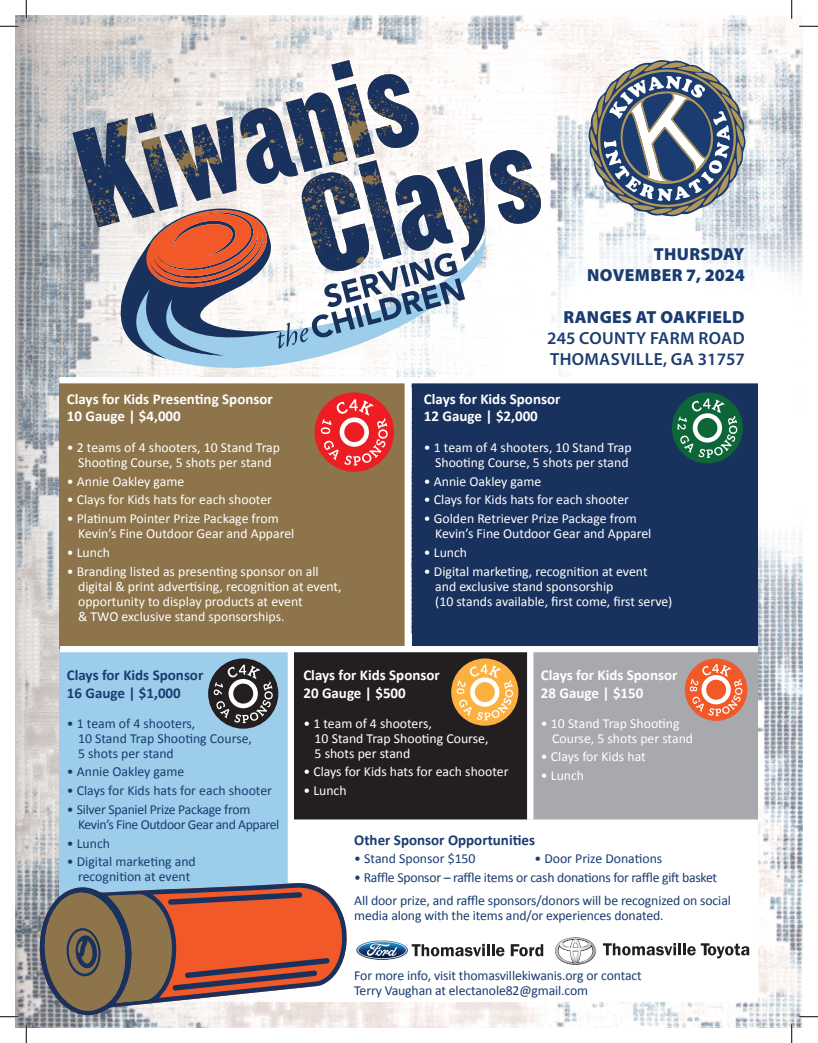
<style>
.page{position:relative;width:818px;height:1043px;background:#fff}
.page>*{position:absolute;margin:0;border:0;box-sizing:border-box;transform-origin:0 0}
.t1{font:900 17.5px "Myriad Pro";letter-spacing:.02em;color:#1a3c71}
.t2{font:600 17.5px "Myriad Pro";letter-spacing:.02em;color:#1a3c71}
.t3{font:700 15px "Calibri";color:#fff}
.t4{font:700 15px "Calibri";color:#1a3c71}
.t5{font:13.75px "Calibri";color:#fff}
.t6{font:13.75px/15px "Calibri";letter-spacing:-.01em;color:#1a3c71}
.t7{font:13.75px "Calibri";letter-spacing:-.03em;color:#1a3c71}
</style>
<div class="page">
<img style="left:15px;top:15px;width:787px;height:1013px">
<div style="left:290px;top:819px;width:468px;height:182px;background:#fff"></div>
<div style="left:290px;top:649px;width:237px;height:173px;background:#231f20"></div>
<div style="left:527px;top:649px;width:231px;height:173px;background:#a8a9ad"></div>
<div style="left:412px;top:381px;width:345px;height:268px;background:#19315d"></div>
<div style="left:59px;top:381px;width:345px;height:268px;background:#8d744a"></div>
<div style="left:59px;top:649px;width:231px;height:261px;background:#9cceeb"></div>
<div style="left:404px;top:381px;width:7px;height:268px;background:#fff"></div>
<div style="left:527px;top:649px;width:6px;height:170px;background:#fff"></div>
<div style="left:288px;top:649px;width:6px;height:352px;background:#fff"></div>
<div style="left:60px;top:646px;width:698px;height:6px;background:#fff"></div>
<div style="left:59px;top:377px;width:699px;height:6px;background:#fff"></div>
<div style="left:292px;top:819px;width:466px;height:6px;background:#fff"></div>
<svg style="left:587px;top:59px;width:159px;height:158px"></svg>
<svg style="left:40px;top:883px;width:307px;height:132px"></svg>
<svg style="left:44px;top:891px;width:285px;height:121px;background:#a76a53"></svg>
<svg style="left:91px;top:359px;width:394px;height:31px"></svg>
<svg style="left:72px;top:60px;width:470px;height:299px"></svg>
<div style="left:685px;top:658px;width:62px;height:63px;background:#f15929;border-radius:50%"></div>
<svg style="left:689px;top:664px;width:53px;height:52px"></svg>
<div style="left:451px;top:658px;width:67px;height:67px;background:#fbb03f;border-radius:50%"></div>
<svg style="left:456px;top:664px;width:57px;height:56px"></svg>
<div style="left:208px;top:658px;width:70px;height:70px;background:#231f20;border-radius:50%"></div>
<svg style="left:214px;top:664px;width:59px;height:59px"></svg>
<div style="left:671px;top:392px;width:71px;height:71px;background:#0c6638;border-radius:50%"></div>
<svg style="left:677px;top:398px;width:60px;height:60px"></svg>
<div style="left:314px;top:392px;width:80px;height:80px;background:#ee1d23;border-radius:50%"></div>
<svg style="left:321px;top:399px;width:66px;height:66px"></svg>
<svg style="left:411px;top:943px;width:93px;height:13px"></svg>
<svg style="left:510px;top:944px;width:33px;height:12px"></svg>
<img style="left:356px;top:940px;width:52px;height:20px">
<svg style="left:603px;top:943px;width:146px;height:15px"></svg>
<img style="left:555px;top:937px;width:41px;height:27px">
<svg style="left:0;top:25px;width:19px;height:2px"></svg>
<svg style="left:799px;top:25px;width:19px;height:2px"></svg>
<svg style="left:0;top:1015px;width:19px;height:2px"></svg>
<svg style="left:799px;top:1015px;width:19px;height:2px"></svg>
<svg style="left:25px;top:0;width:2px;height:19px"></svg>
<svg style="left:25px;top:1024px;width:2px;height:18px"></svg>
<svg style="left:790px;top:0;width:2px;height:19px"></svg>
<svg style="left:790px;top:1024px;width:2px;height:18px"></svg>
<p class="t3" style="left:67px;top:389px;width:207px">Clays for Kids Presenting Sponsor</p>
<p class="t3" style="left:67px;top:406px;width:115px">10 Gauge | $4,000</p>
<p class="t5" style="left:67px;top:438px;width:215px">• 2 teams of 4 shooters, 10 Stand Trap</p>
<p class="t5" style="left:78px;top:453px;width:195px">Shooting Course, 5 shots per stand</p>
<p class="t5" style="left:67px;top:472px;width:119px">• Annie Oakley game</p>
<p class="t5" style="left:67px;top:491px;width:207px">• Clays for Kids hats for each shooter</p>
<p class="t5" style="left:67px;top:510px;width:213px">• Platinum Pointer Prize Package from</p>
<p class="t5" style="left:78px;top:525px;width:218px">Kevin’s Fine Outdoor Gear and Apparel</p>
<p class="t5" style="left:67px;top:543px;width:45px">• Lunch</p>
<p class="t5" style="left:67px;top:562px;width:253px">• Branding listed as presenting sponsor on all</p>
<p class="t5" style="left:78px;top:577px;width:265px">digital &amp; print advertising, recognition at event,</p>
<p class="t5" style="left:78px;top:592px;width:226px">opportunity to display products at event</p>
<p class="t5" style="left:78px;top:607px;width:208px">&amp; TWO exclusive stand sponsorships.</p>
<p class="t1" style="left:653px;top:242px;width:92px">THURSDAY</p>
<p class="t1" style="left:587px;top:263px;width:159px">NOVEMBER 7, 2024</p>
<p class="t1" style="left:563px;top:305px;width:183px">RANGES AT OAKFIELD</p>
<p class="t2" style="left:547px;top:327px;width:199px">245 COUNTY FARM ROAD</p>
<p class="t2" style="left:550px;top:348px;width:196px">THOMASVILLE, GA 31757</p>
<p class="t3" style="left:424px;top:389px;width:138px">Clays for Kids Sponsor</p>
<p class="t3" style="left:424px;top:406px;width:115px">12 Gauge | $2,000</p>
<p class="t5" style="left:424px;top:438px;width:209px">• 1 team of 4 shooters, 10 Stand Trap</p>
<p class="t5" style="left:435px;top:453px;width:195px">Shooting Course, 5 shots per stand</p>
<p class="t5" style="left:424px;top:472px;width:119px">• Annie Oakley game</p>
<p class="t5" style="left:424px;top:491px;width:207px">• Clays for Kids hats for each shooter</p>
<p class="t5" style="left:424px;top:510px;width:214px">• Golden Retriever Prize Package from</p>
<p class="t5" style="left:435px;top:525px;width:218px">Kevin’s Fine Outdoor Gear and Apparel</p>
<p class="t5" style="left:424px;top:543px;width:45px">• Lunch</p>
<p class="t5" style="left:424px;top:562px;width:225px">• Digital marketing, recognition at event</p>
<p class="t5" style="left:435px;top:577px;width:180px">and exclusive stand sponsorship</p>
<p class="t5" style="left:435px;top:592px;width:239px">(10 stands available, first come, first serve)</p>
<p class="t4" style="left:67px;top:665px;width:138px">Clays for Kids Sponsor</p>
<p class="t4" style="left:67px;top:683px;width:115px">16 Gauge | $1,000</p>
<p class="t6" style="left:67px;top:715px;width:130px">• 1 team of 4 shooters,</p>
<p class="t6" style="left:78px;top:730px;width:175px">10 Stand Trap Shooting Course,</p>
<p class="t6" style="left:78px;top:745px;width:97px">5 shots per stand</p>
<p class="t6" style="left:67px;top:764px;width:119px">• Annie Oakley game</p>
<p class="t6" style="left:67px;top:783px;width:207px">• Clays for Kids hats for each shooter</p>
<p class="t6" style="left:67px;top:801px;width:185px">• Silver Spaniel Prize Package from</p>
<p class="t7" style="left:78px;top:815px;width:203px">Kevin’s Fine Outdoor Gear and Apparel</p>
<p class="t6" style="left:67px;top:835px;width:45px">• Lunch</p>
<p class="t6" style="left:67px;top:854px;width:130px">• Digital marketing and</p>
<p class="t6" style="left:78px;top:869px;width:114px">recognition at event</p>
<p class="t3" style="left:303px;top:665px;width:138px">Clays for Kids Sponsor</p>
<p class="t3" style="left:303px;top:683px;width:104px">20 Gauge | $500</p>
<p class="t5" style="left:303px;top:714px;width:130px">• 1 team of 4 shooters,</p>
<p class="t5" style="left:314px;top:729px;width:175px">10 Stand Trap Shooting Course,</p>
<p class="t5" style="left:314px;top:744px;width:97px">5 shots per stand</p>
<p class="t5" style="left:303px;top:763px;width:207px">• Clays for Kids hats for each shooter</p>
<p class="t5" style="left:303px;top:781px;width:45px">• Lunch</p>
<p class="t3" style="left:541px;top:665px;width:138px">Clays for Kids Sponsor</p>
<p class="t3" style="left:541px;top:683px;width:104px">28 Gauge | $150</p>
<p class="t5" style="left:541px;top:714px;width:140px">• 10 Stand Trap Shooting</p>
<p class="t5" style="left:552px;top:729px;width:142px">Course, 5 shots per stand</p>
<p class="t5" style="left:541px;top:748px;width:106px">• Clays for Kids hat</p>
<p class="t5" style="left:541px;top:766px;width:45px">• Lunch</p>
<p class="t4" style="left:354px;top:830px;width:182px">Other Sponsor Opportunities</p>
<p class="t6" style="left:354px;top:851px;width:123px">• Stand Sponsor $150</p>
<p class="t6" style="left:534px;top:851px;width:129px">• Door Prize Donations</p>
<p class="t6" style="left:354px;top:870px;width:364px">• Raffle Sponsor – raffle items or cash donations for raffle gift basket</p>
<p class="t6" style="left:354px;top:892px;width:378px">All door prize, and raffle sponsors/donors will be recognized on social media along with the items and/or experiences donated.</p>
<p class="t6" style="left:354px;top:968px;width:289px">For more info, visit thomasvillekiwanis.org or contact</p>
<p class="t6" style="left:354px;top:983px;width:235px">Terry Vaughan at electanole82@gmail.com</p>
</div>
